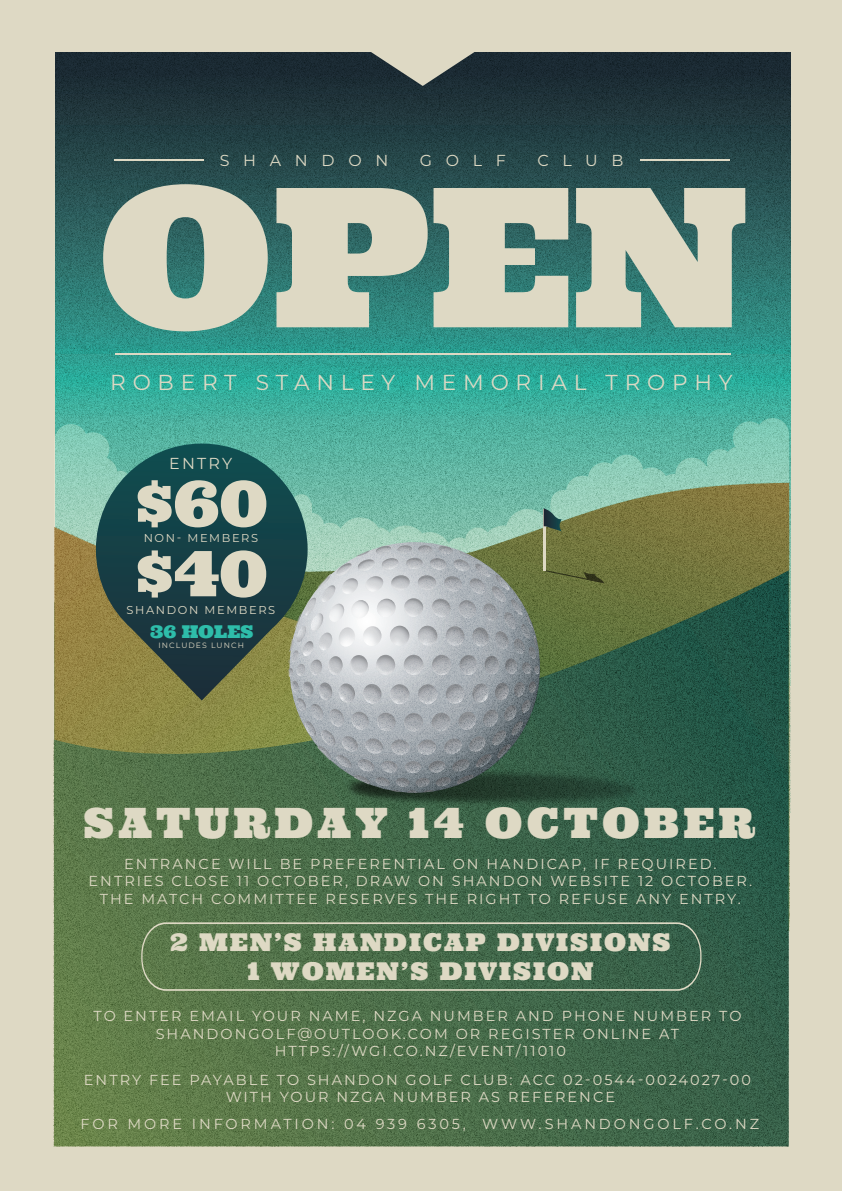
<style>
.page{position:relative;width:842px;height:1191px;background:#fff}
.page>*{position:absolute;margin:0;border:0;box-sizing:border-box;transform-origin:0 0}
.t1{font:193.6px "Ultra";color:#ded9c4}
.t2{font:62.9px "Ultra";color:#ded9c4}
.t3{font:41.9px "Ultra";letter-spacing:.1em;color:#ded9c4}
.t4{font:24.6px/29.5px "Ultra";letter-spacing:.08em;color:#ded9c4;text-align:center}
.t5{font:21.7px "Montserrat";letter-spacing:.31em;color:#ded9c4}
.t6{font:17.6px "Ultra";color:#2ebdaa}
.t7{font:15.9px "Montserrat";letter-spacing:.86em;color:#ded9c4}
.t8{font:14.4px/17.3px "Montserrat";letter-spacing:.14em;color:#ded9c4;text-align:center}
.t9{font:14.4px "Montserrat";letter-spacing:.2em;color:#ded9c4}
.t10{font:11.4px "Montserrat";letter-spacing:.14em;color:#ded9c4}
.t11{font:7.7px "Montserrat";letter-spacing:.14em;color:#ded9c4}
</style>
<div class="page">
<img style="left:3px;top:0;width:839px;height:865px">
<svg style="left:54px;top:418px;width:735px;height:13px;background:#50b29f"></svg>
<img style="left:2px;top:431px;width:839px;height:44px">
<img style="left:2px;top:475px;width:839px;height:43px">
<img style="left:2px;top:518px;width:839px;height:673px">
<img style="left:297px;top:720px;width:393px;height:135px">
<svg style="left:592px;top:542px;width:12px;height:251px;background:#466340"></svg>
<img style="left:237px;top:490px;width:355px;height:355px">
<svg style="left:141px;top:922px;width:560px;height:68px;background:#4d6f4e"></svg>
<hr style="left:114px;top:159px;width:90px;height:2px;background:#ded9c4">
<hr style="left:640px;top:159px;width:90px;height:2px;background:#ded9c4">
<hr style="left:115px;top:353px;width:615px;height:2px;background:#ded9c4">
<svg style="left:360px;top:45px;width:125px;height:41px;background:#7f847d"></svg>
<svg style="left:96px;top:443px;width:212px;height:257px;background:#385b51"></svg>
<p class="t7" style="left:220px;top:149px;width:170px">SHANDON</p>
<p class="t7" style="left:420px;top:149px;width:88px">GOLF</p>
<p class="t7" style="left:537px;top:149px;width:88px">CLUB</p>
<p class="t1" style="left:98px;top:132px;width:650px">OPEN</p>
<p class="t5" style="left:110px;top:367px;width:624px">ROBERT STANLEY MEMORIAL TROPHY</p>
<p class="t7" style="left:169px;top:453px;width:65px">ENTRY</p>
<p class="t2" style="left:136px;top:462px;width:133px">$60</p>
<p class="t10" style="left:144px;top:530px;width:116px">NON- MEMBERS</p>
<p class="t2" style="left:136px;top:533px;width:133px">$40</p>
<p class="t6" style="left:150px;top:620px;width:105px">36 HOLES</p>
<p class="t10" style="left:127px;top:602px;width:150px">SHANDON MEMBERS</p>
<p class="t11" style="left:158px;top:640px;width:87px">INCLUDES LUNCH</p>
<p class="t3" style="left:84px;top:795px;width:673px">SATURDAY 14 OCTOBER</p>
<p class="t8" style="left:89px;top:854px;width:665px">ENTRANCE WILL BE PREFERENTIAL ON HANDICAP, IF REQUIRED.<br>ENTRIES CLOSE 11 OCTOBER, DRAW ON SHANDON WEBSITE 12 OCTOBER.<br>THE MATCH COMMITTEE RESERVES THE RIGHT TO REFUSE ANY ENTRY.</p>
<p class="t4" style="left:170px;top:926px;width:502px">2 MEN’S HANDICAP DIVISIONS<br>1 WOMEN’S DIVISION</p>
<p class="t8" style="left:93px;top:1007px;width:649px">TO ENTER EMAIL YOUR NAME, NZGA NUMBER AND PHONE NUMBER TO<br>SHANDONGOLF@OUTLOOK.COM OR REGISTER ONLINE AT<br>HTTPS://WGI.CO.NZ/EVENT/11010</p>
<p class="t8" style="left:84px;top:1070px;width:668px">ENTRY FEE PAYABLE TO SHANDON GOLF CLUB: ACC 02-0544-0024027-00<br>WITH YOUR NZGA NUMBER AS REFERENCE</p>
<p class="t9" style="left:81px;top:1114px;width:680px">FOR MORE INFORMATION: 04 939 6305, WWW.SHANDONGOLF.CO.NZ</p>
</div>
